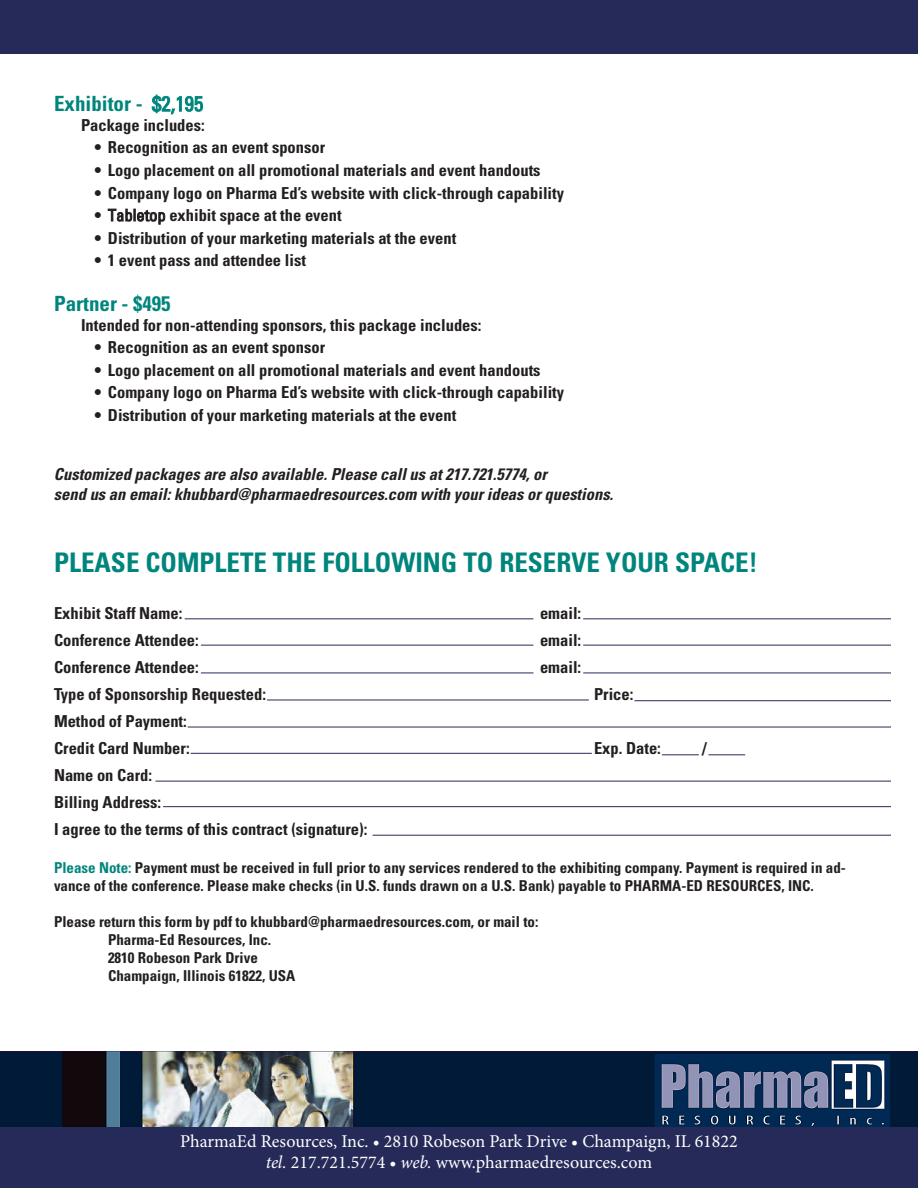
<style>
.page{position:relative;width:918px;height:1188px;background:#fff}
.page>*{position:absolute;margin:0;border:0;box-sizing:border-box;transform-origin:0 0}
.t1{font:700 condensed 27px "Univers";color:#00857c}
.t2{font:700 condensed 21px "Univers";color:#00857c}
.t3{font:18px/21px "Minion Pro";color:#fff;text-align:center}
.t4{font:700 condensed 16.5px/27px "Univers";color:#231f20}
.t5{font:italic 700 condensed 16.5px/19.8px "Univers";color:#231f20}
.t6{font:700 condensed 15px/18px "Univers";color:#231f20}
.s1{font-family:"Univers LT Pro";font-weight:400}
.s2{color:#00857c}
.s3{font-style:italic}
</style>
<div class="page">
<div style="left:0;top:0;width:918px;height:54px;background:#262a59"></div>
<div style="left:0;top:1051px;width:918px;height:137px;background:#262a59"></div>
<img style="left:0;top:1051px;width:918px;height:75px">
<hr style="left:185px;top:618px;width:349px;height:1px;background:#262a59">
<hr style="left:201px;top:645px;width:333px;height:1px;background:#262a59">
<hr style="left:191px;top:753px;width:401px;height:1px;background:#262a59">
<hr style="left:201px;top:673px;width:333px;height:1px;background:#262a59">
<hr style="left:188px;top:727px;width:703px;height:1px;background:#262a59">
<hr style="left:156px;top:781px;width:735px;height:1px;background:#262a59">
<hr style="left:163px;top:806px;width:728px;height:1px;background:#262a59">
<hr style="left:373px;top:835px;width:518px;height:1px;background:#262a59">
<hr style="left:267px;top:700px;width:322px;height:1px;background:#262a59">
<hr style="left:634px;top:700px;width:257px;height:1px;background:#262a59">
<hr style="left:583px;top:618px;width:308px;height:1px;background:#262a59">
<hr style="left:583px;top:645px;width:308px;height:1px;background:#262a59">
<hr style="left:662px;top:754px;width:37px;height:1px;background:#262a59">
<hr style="left:708px;top:754px;width:37px;height:1px;background:#262a59">
<hr style="left:583px;top:673px;width:308px;height:1px;background:#262a59">
<p class="t2" style="left:54px;top:91px;width:151px">Exhibitor - <span class="s1">$2,195</span></p>
<p class="t4" style="left:81px;top:112px;width:125px">Package includes:</p>
<p class="t4" style="left:94px;top:134px;width:232px">• Recognition as an event sponsor</p>
<p class="t4" style="left:94px;top:157px;width:448px">• Logo placement on all promotional materials and event handouts</p>
<p class="t4" style="left:94px;top:179px;width:471px">• Company logo on Pharma Ed’s website with click-through capability</p>
<p class="t4" style="left:94px;top:202px;width:249px">• <span class="s1">Tabletop</span> exhibit space at the event</p>
<p class="t4" style="left:94px;top:224px;width:363px">• Distribution of your marketing materials at the event</p>
<p class="t4" style="left:94px;top:247px;width:213px">• 1 event pass and attendee list</p>
<p class="t2" style="left:54px;top:291px;width:118px">Partner - $495</p>
<p class="t4" style="left:81px;top:311px;width:402px">Intended for non-attending sponsors, this package includes:</p>
<p class="t4" style="left:94px;top:334px;width:232px">• Recognition as an event sponsor</p>
<p class="t4" style="left:94px;top:356px;width:448px">• Logo placement on all promotional materials and event handouts</p>
<p class="t4" style="left:94px;top:379px;width:471px">• Company logo on Pharma Ed’s website with click-through capability</p>
<p class="t4" style="left:94px;top:401px;width:363px">• Distribution of your marketing materials at the event</p>
<p class="t5" style="left:54px;top:464px;width:561px">Customized packages are also available. Please call us at 217.721.5774, or<br>send us an email: khubbard@pharmaedresources.com with your ideas or questions.</p>
<h1 class="t1" style="left:54px;top:546px;width:705px">PLEASE COMPLETE THE FOLLOWING TO RESERVE YOUR SPACE!</h1>
<p class="t4" style="left:54px;top:599px;width:130px">Exhibit Staff Name:</p>
<p class="t4" style="left:540px;top:599px;width:43px">email:</p>
<p class="t4" style="left:54px;top:626px;width:146px">Conference Attendee:</p>
<p class="t4" style="left:540px;top:626px;width:43px">email:</p>
<p class="t4" style="left:54px;top:653px;width:146px">Conference Attendee:</p>
<p class="t4" style="left:540px;top:653px;width:43px">email:</p>
<p class="t4" style="left:54px;top:680px;width:214px">Type of Sponsorship Requested:</p>
<p class="t4" style="left:594px;top:680px;width:41px">Price:</p>
<p class="t4" style="left:54px;top:707px;width:137px">Method of Payment:<br>Credit Card Number:</p>
<p class="t4" style="left:594px;top:734px;width:68px">Exp. Date:</p>
<p class="t4" style="left:702px;top:734px;width:6px">/</p>
<p class="t4" style="left:54px;top:761px;width:315px">Name on Card:<br>Billing Address:<br>I agree to the terms of this contract (signature):</p>
<p class="t6" style="left:54px;top:858px;width:793px"><span class="s2">Please Note:</span> Payment must be received in full prior to any services rendered to the exhibiting company. Payment is required in ad&shy;vance of the conference. Please make checks (in U.S. funds drawn on a U.S. Bank) payable to PHARMA-ED RESOURCES, INC.</p>
<p class="t6" style="left:108px;top:912px;width:432px;text-indent:-54px">Please return this form by pdf to khubbard@pharmaedresources.com, or mail to:<br>Pharma-Ed Resources, Inc.<br>2810 Robeson Park Drive<br>Champaign, Illinois 61822, USA</p>
<p class="t3" style="left:180px;top:1131px;width:559px">PharmaEd Resources, Inc. • 2810 Robeson Park Drive • Champaign, IL 61822 <span class="s3">tel.</span> 217.721.5774 • <span class="s3">web.</span> www.pharmaedresources.com</p>
</div>
